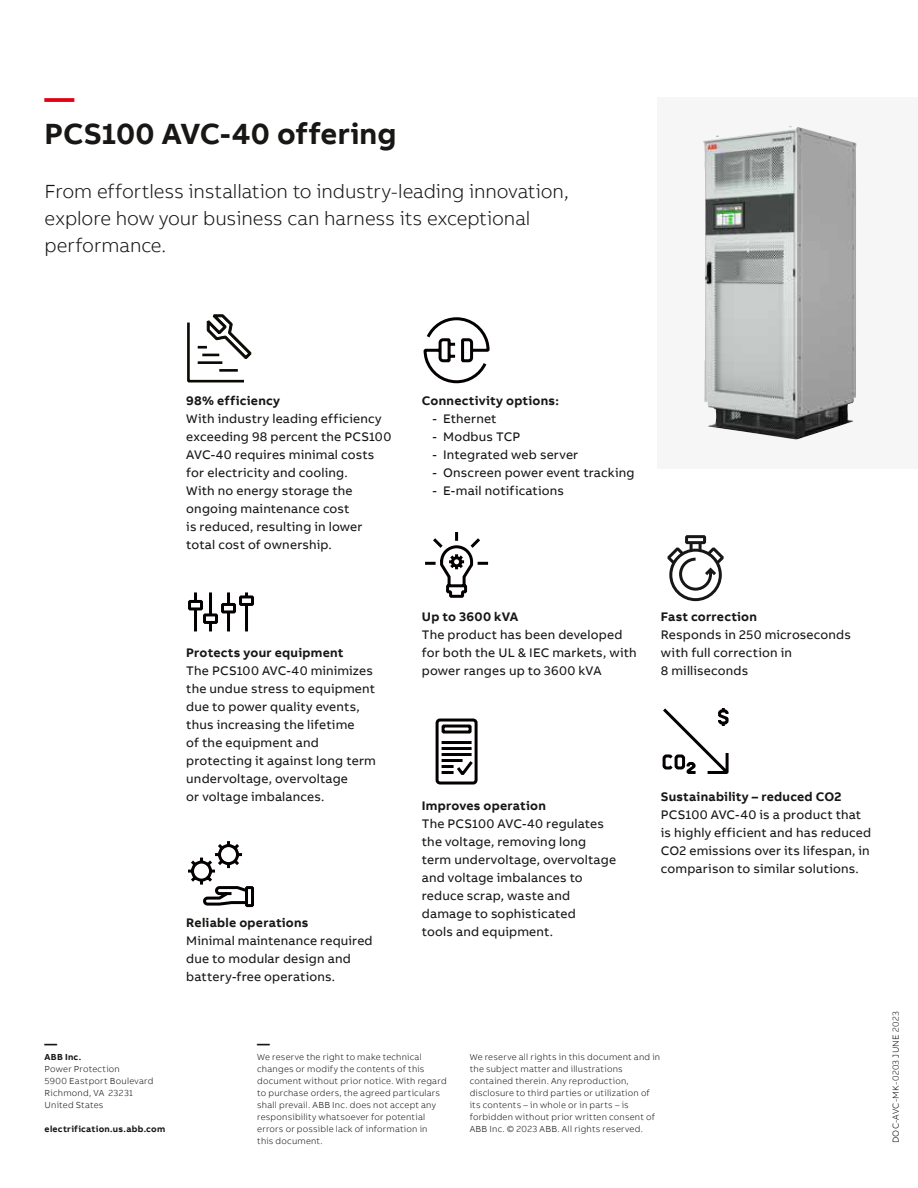
<style>
.page{position:relative;width:918px;height:1188px;background:#fff}
.page>*{position:absolute;margin:0;border:0;box-sizing:border-box;transform-origin:0 0}
.t1{font:700 30px "AB Bvoice";color:#181716}
.t2{font:700 30px "AB Bvoice";color:#e30015}
.t3{font:300 19.5px/27px "AB Bvoice";letter-spacing:-.005em;color:#181716}
.t4{font:12.75px/18px "AB Bvoice";letter-spacing:.015em;color:#181716}
.t5{font:700 12.75px "AB Bvoice";letter-spacing:.02em;color:#181716}
.t6{font:300 9px/12px "AB Bvoice";letter-spacing:.025em;color:#181716}
.t7{font:700 9px "AB Bvoice";letter-spacing:.03em;color:#181716}
</style>
<div class="page">
<svg style="left:704px;top:126px;width:153px;height:314px;fill:#a4a5a5"></svg>
<img style="left:703px;top:126px;width:94px;height:234px">
<svg style="left:187px;top:314px;width:64px;height:69px"></svg>
<svg style="left:188px;top:592px;width:66px;height:39px"></svg>
<div style="left:245px;top:886px;width:9px;height:21px;border:3px solid #040000"></div>
<svg style="left:188px;top:842px;width:62px;height:65px"></svg>
<svg style="left:423px;top:317px;width:67px;height:67px"></svg>
<svg style="left:425px;top:532px;width:64px;height:66px"></svg>
<div style="left:436px;top:719px;width:42px;height:66px;border:3px solid #040000;border-radius:3px"></div>
<svg style="left:439px;top:723px;width:37px;height:56px"></svg>
<svg style="left:668px;top:536px;width:56px;height:65px"></svg>
<svg style="left:662px;top:709px;width:67px;height:65px"></svg>
<h1 class="t2" style="left:45px;top:78px;width:31px">—</h1>
<h1 class="t1" style="left:45px;top:114px;width:353px">PCS100 AVC-40 offering</h1>
<h2 class="t3" style="left:45px;top:178px;width:526px">From effortless installation to industry-leading innovation, explore how your business can harness its exceptional performance.</h2>
<p class="t5" style="left:186px;top:392px;width:95px">98% efficiency</p>
<p class="t4" style="left:186px;top:409px;width:207px">With industry leading efficiency exceeding 98 percent the PCS100<br>AVC-40 requires minimal costs for electricity and cooling.<br>With no energy storage the ongoing maintenance cost<br>is reduced, resulting in lower total cost of ownership.</p>
<p class="t5" style="left:422px;top:392px;width:138px">Connectivity options:</p>
<p class="t4" style="left:433px;top:409px;width:66px">- Ethernet</p>
<p class="t4" style="left:433px;top:427px;width:89px">- Modbus TCP</p>
<p class="t4" style="left:433px;top:445px;width:147px">- Integrated web server</p>
<p class="t4" style="left:433px;top:463px;width:204px">- Onscreen power event tracking</p>
<p class="t4" style="left:433px;top:481px;width:133px">- E-mail notifications</p>
<p class="t5" style="left:186px;top:644px;width:159px">Protects your equipment</p>
<p class="t4" style="left:186px;top:661px;width:191px">The PCS100 AVC-40 minimizes the undue stress to equipment due to power quality events, thus increasing the lifetime<br>of the equipment and protecting it against long term undervoltage, overvoltage<br>or voltage imbalances.</p>
<p class="t5" style="left:186px;top:914px;width:124px">Reliable operations</p>
<p class="t4" style="left:186px;top:931px;width:188px">Minimal maintenance required due to modular design and battery-free operations.</p>
<p class="t5" style="left:422px;top:608px;width:98px">Up to 3600 kVA</p>
<p class="t4" style="left:422px;top:625px;width:216px">The product has been developed for both the UL &amp; IEC markets, with power ranges up to 3600 kVA</p>
<p class="t5" style="left:661px;top:608px;width:98px">Fast correction</p>
<p class="t4" style="left:661px;top:625px;width:192px">Responds in 250 microseconds with full correction in<br>8 milliseconds</p>
<p class="t5" style="left:422px;top:797px;width:126px">Improves operation</p>
<p class="t4" style="left:422px;top:814px;width:196px">The PCS100 AVC-40 regulates the voltage, removing long term undervoltage, overvoltage and voltage imbalances to reduce scrap, waste and damage to sophisticated<br>tools and equipment.</p>
<p class="t5" style="left:661px;top:788px;width:182px">Sustainability – reduced CO2</p>
<p class="t4" style="left:661px;top:805px;width:212px">PCS100 AVC-40 is a product that is highly efficient and has reduced CO2 emissions over its lifespan, in comparison to similar solutions.</p>
<p class="t5" style="left:45px;top:1035px;width:14px">—</p>
<p class="t7" style="left:45px;top:1051px;width:38px">ABB Inc.</p>
<p class="t6" style="left:45px;top:1063px;width:110px">Power Protection<br>5900 Eastport Boulevard<br>Richmond, VA 23231<br>United States</p>
<p class="t7" style="left:45px;top:1123px;width:122px">electrification.us.abb.com</p>
<p class="t5" style="left:257px;top:1035px;width:14px">—</p>
<p class="t6" style="left:257px;top:1051px;width:191px">We reserve the right to make technical changes or modify the contents of this document without prior notice. With regard to purchase orders, the agreed particulars shall prevail. ABB Inc. does not accept any responsibility whatsoever for potential errors or possible lack of information in<br>this document.</p>
<p class="t6" style="left:470px;top:1051px;width:192px">We reserve all rights in this document and in the subject matter and illustrations contained therein. Any reproduction, disclosure to third parties or utilization of its contents – in whole or in parts – is forbidden without prior written consent of ABB Inc. © 2023 ABB. All rights reserved.</p>
<p class="t6" style="left:890px;top:1143px;width:134px;rotate:-90deg">DOC-AVC-MK-0203 JUNE 2023</p>
</div>
